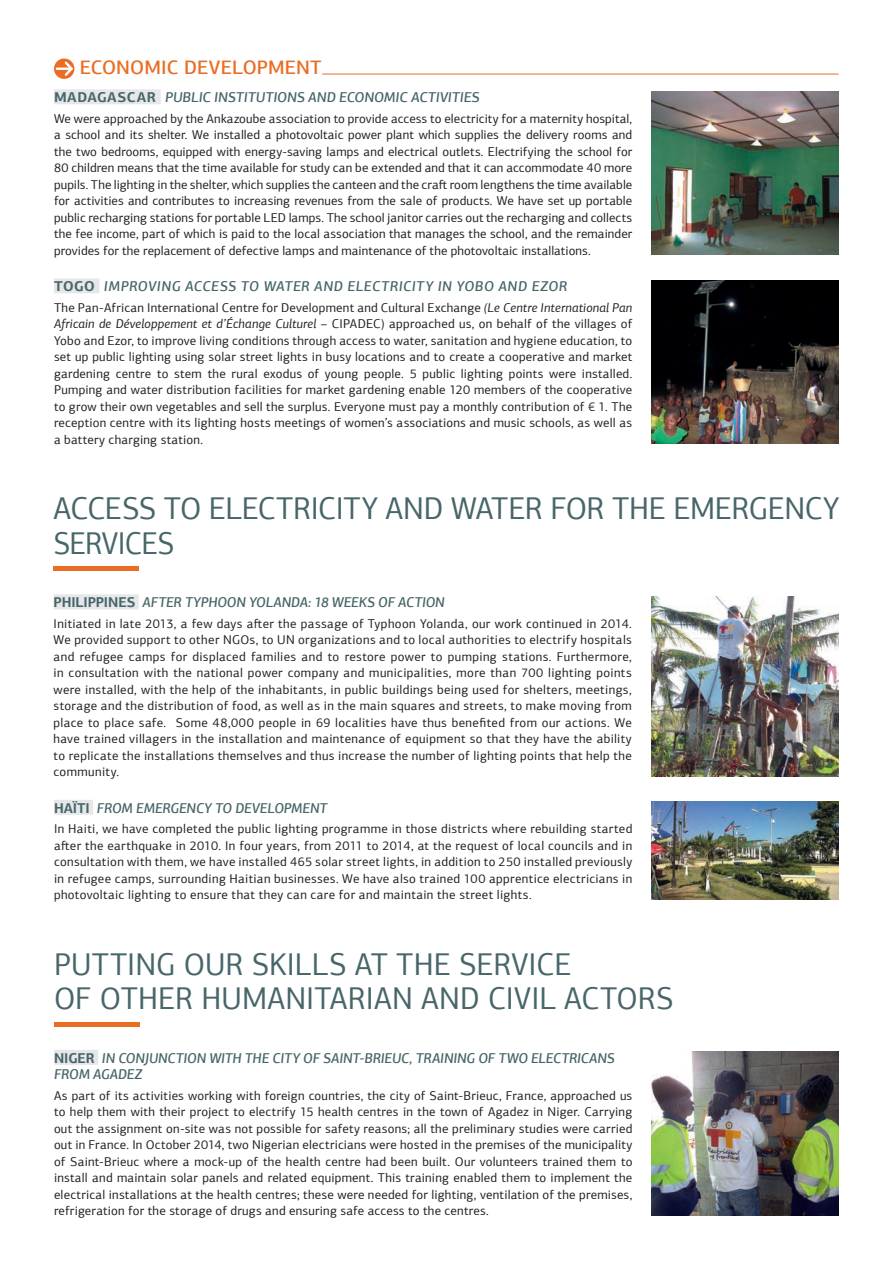
<style>
.page{position:relative;width:893px;height:1263px;background:#fff}
.page>*{position:absolute;margin:0;border:0;box-sizing:border-box;transform-origin:0 0}
.t1{font:31.5px/34.5px "PF Agora Sans Pro";letter-spacing:-.005em;color:#48666a}
.t2{font:500 19.5px "PF Agora Sans Pro";letter-spacing:.005em;color:#e96e24}
.t3{font:italic 500 14.25px/16.5px "PF Agora Sans Pro";letter-spacing:-.005em;color:#48666a}
.t4{font:italic 500 14.25px "PF Agora Sans Pro";letter-spacing:.035em;color:#48666a}
.t5{font:12.75px/16.5px "PF Agora Sans Pro";letter-spacing:.02em;color:#231f20;text-align:justify}
.s1{font-weight:700;font-style:normal}
.s2{font-style:italic}
</style>
<div class="page">
<hr style="left:54px;top:1022px;width:85px;height:4px;background:#e96e24">
<img style="left:651px;top:1052px;width:188px;height:163px">
<div style="left:54px;top:1050px;width:44px;height:15px;background:#e6e7e9"></div>
<svg style="left:54px;top:59px;width:20px;height:20px"></svg>
<svg style="left:57px;top:59px;width:18px;height:19px"></svg>
<hr style="left:322px;top:74px;width:517px;height:1px;background:#e96e24">
<img style="left:651px;top:91px;width:188px;height:164px">
<div style="left:54px;top:89px;width:107px;height:15px;background:#e6e7e9"></div>
<div style="left:54px;top:278px;width:45px;height:15px;background:#e6e7e9"></div>
<img style="left:651px;top:280px;width:188px;height:164px">
<div style="left:54px;top:566px;width:85px;height:5px;background:#e96e24"></div>
<img style="left:651px;top:596px;width:187px;height:180px">
<div style="left:54px;top:594px;width:85px;height:15px;background:#e6e7e9"></div>
<img style="left:651px;top:802px;width:187px;height:97px">
<div style="left:54px;top:800px;width:39px;height:15px;background:#e6e7e9"></div>
<hr style="left:892px;top:697px;width:1px;height:518px;background:#e6e7e9">
<h2 class="t2" style="left:80px;top:60px;width:243px">ECONOMIC DEVELOPMENT</h2>
<p class="t3" style="left:54px;top:89px;width:427px"><span class="s1">MADAGASCAR</span> PUBLIC INSTITUTIONS AND ECONOMIC ACTIVITIES</p>
<p class="t5" style="left:54px;top:111px;width:580px">We were approached by the Ankazoube association to provide access to electricity for a maternity hospital, a school and its shelter. We installed a photovoltaic power plant which supplies the delivery rooms and the two bedrooms, equipped with energy-saving lamps and electrical outlets. Electrifying the school for 80 children means that the time available for study can be extended and that it can accommodate 40 more pupils. The lighting in the shelter, which supplies the canteen and the craft room lengthens the time available for activities and contributes to increasing revenues from the sale of products. We have set up portable public recharging stations for portable LED lamps. The school janitor carries out the recharging and collects the fee income, part of which is paid to the local association that manages the school, and the remainder provides for the replacement of defective lamps and maintenance of the photovoltaic installations.</p>
<p class="t4" style="left:54px;top:277px;width:515px"><span class="s1">TOGO</span> IMPROVING ACCESS TO WATER AND ELECTRICITY IN YOBO AND EZOR</p>
<p class="t5" style="left:54px;top:300px;width:580px">The Pan-African International Centre for Development and Cultural Exchange <span class="s2">(Le Centre International Pan Africain de Développement et d’Échange Culturel</span> – CIPADEC) approached us, on behalf of the villages of Yobo and Ezor, to improve living conditions through access to water, sanitation and hygiene education, to set up public lighting using solar street lights in busy locations and to create a cooperative and market gardening centre to stem the rural exodus of young people. 5 public lighting points were installed.<br>Pumping and water distribution facilities for market gardening enable 120 members of the cooperative to grow their own vegetables and sell the surplus. Everyone must pay a monthly contribution of € 1. The reception centre with its lighting hosts meetings of women’s associations and music schools, as well as a battery charging station.</p>
<h1 class="t1" style="left:54px;top:494px;width:788px">ACCESS TO ELECTRICITY AND WATER FOR THE EMERGENCY<br>SERVICES</h1>
<p class="t3" style="left:54px;top:594px;width:393px"><span class="s1">PHILIPPINES</span> AFTER TYPHOON YOLANDA: 18 WEEKS OF ACTION</p>
<p class="t5" style="left:54px;top:615px;width:580px">Initiated in late 2013, a few days after the passage of Typhoon Yolanda, our work continued in 2014.<br>We provided support to other NGOs, to UN organizations and to local authorities to electrify hospitals and refugee camps for displaced families and to restore power to pumping stations. Furthermore, in consultation with the national power company and municipalities, more than 700 lighting points were installed, with the help of the inhabitants, in public buildings being used for shelters, meetings, storage and the distribution of food, as well as in the main squares and streets, to make moving from place to place safe. Some 48,000 people in 69 localities have thus benefited from our actions. We have trained villagers in the installation and maintenance of equipment so that they have the ability to replicate the installations themselves and thus increase the number of lighting points that help the community.</p>
<p class="t3" style="left:54px;top:799px;width:275px"><span class="s1">HAÏTI</span> FROM EMERGENCY TO DEVELOPMENT</p>
<p class="t5" style="left:54px;top:822px;width:580px">In Haiti, we have completed the public lighting programme in those districts where rebuilding started after the earthquake in 2010. In four years, from 2011 to 2014, at the request of local councils and in consultation with them, we have installed 465 solar street lights, in addition to 250 installed previously in refugee camps, surrounding Haitian businesses. We have also trained 100 apprentice electricians in photovoltaic lighting to ensure that they can care for and maintain the street lights.</p>
<h1 class="t1" style="left:54px;top:949px;width:621px">PUTTING OUR SKILLS AT THE SERVICE<br>OF OTHER HUMANITARIAN AND CIVIL ACTORS</h1>
<p class="t3" style="left:54px;top:1049px;width:562px"><span class="s1">NIGER</span> IN CONJUNCTION WITH THE CITY OF SAINT-BRIEUC, TRAINING OF TWO ELECTRICANS<br>FROM AGADEZ</p>
<p class="t5" style="left:54px;top:1088px;width:580px">As part of its activities working with foreign countries, the city of Saint-Brieuc, France, approached us to help them with their project to electrify 15 health centres in the town of Agadez in Niger. Carrying out the assignment on-site was not possible for safety reasons; all the preliminary studies were carried out in France. In October 2014, two Nigerian electricians were hosted in the premises of the municipality of Saint-Brieuc where a mock-up of the health centre had been built. Our volunteers trained them to install and maintain solar panels and related equipment. This training enabled them to implement the electrical installations at the health centres; these were needed for lighting, ventilation of the premises, refrigeration for the storage of drugs and ensuring safe access to the centres.</p>
</div>
